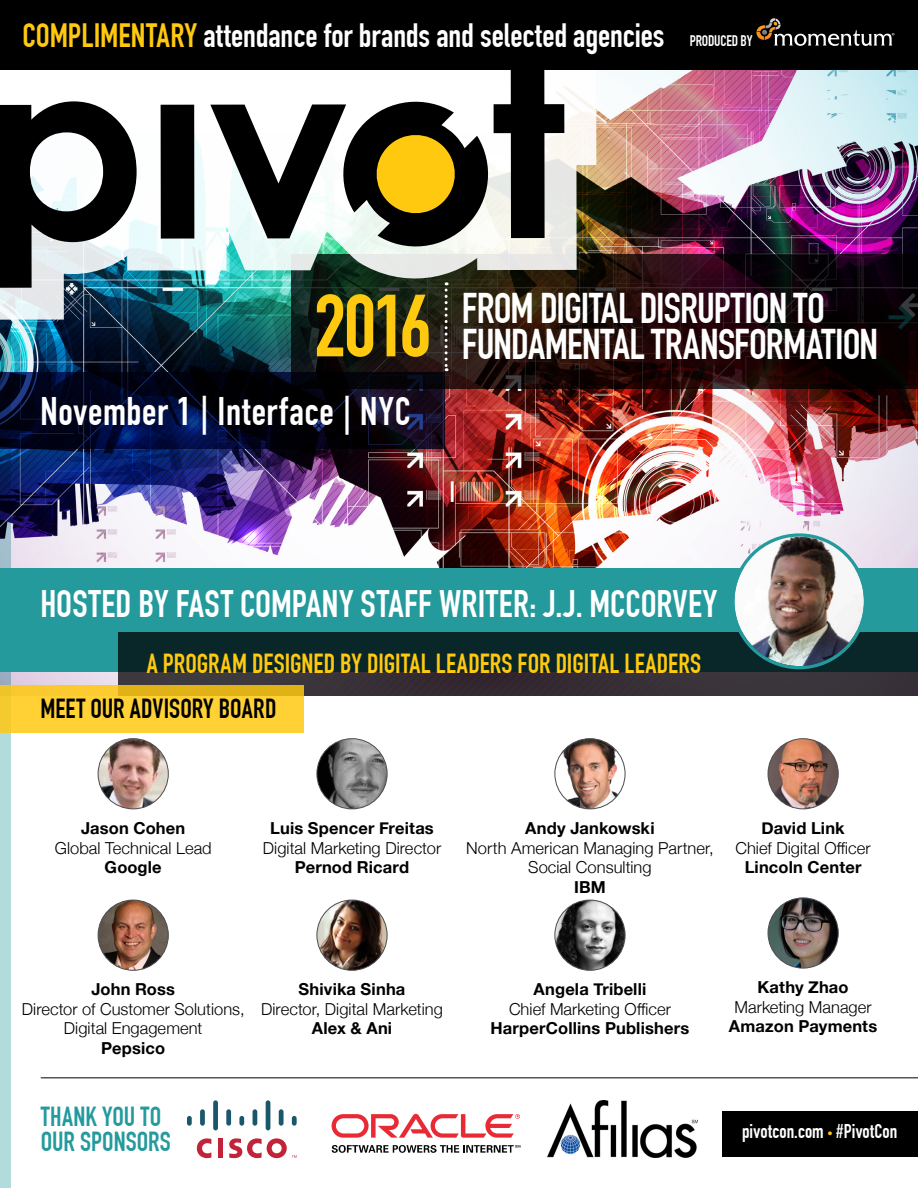
<style>
.page{position:relative;width:918px;height:1188px;background:#fff}
.page>*{position:absolute;margin:0;border:0;box-sizing:border-box;transform-origin:0 0}
.t1{font:700 42px/36px "DIN Condensed";letter-spacing:-.02em;color:#fff}
.t2{font:700 39px "DIN Condensed";letter-spacing:.015em;color:#fff}
.t3{font:700 37.5px "DIN Condensed";letter-spacing:.005em;color:#fff}
.t4{font:700 33px "DIN Condensed";letter-spacing:-.005em;color:#fff}
.t5{font:700 27px "DIN Condensed";color:#ffc910}
.t6{font:700 27px/25.5px "DIN Condensed";letter-spacing:.005em;color:#249a9c}
.t7{font:700 27px "DIN Condensed";letter-spacing:.005em;color:#000}
.t8{font:700 19.5px "DIN Condensed";letter-spacing:.005em;color:#fff}
.t9{font:300 16.5px/19.5px "Helvetica Neue";letter-spacing:.005em;color:#000;text-align:center}
.t10{font:700 16.5px "Helvetica Neue";letter-spacing:.01em;color:#000}
.t11{font:700 15px "DIN Condensed";letter-spacing:-.01em;color:#fff}
.s1{color:#ffc910}
.s2{font-size:86.7px;color:#ffc910}
.s3{font-size:10.5px;color:#ffc910}
</style>
<div class="page">
<img style="left:11px;top:70px;width:907px;height:615px">
<svg style="left:0;top:371px;width:11px;height:817px;background:#98bcc6"></svg>
<svg style="left:292px;top:254px;width:626px;height:135px;background:#19070a"></svg>
<svg style="left:0;top:372px;width:445px;height:76px;background:#04071e"></svg>
<img style="left:580px;top:70px;width:33px;height:217px">
<div style="left:0;top:0;width:918px;height:70px;background:#000"></div>
<svg style="left:756px;top:18px;width:138px;height:28px"></svg>
<img style="left:0;top:70px;width:580px;height:301px">
<img style="left:98px;top:739px;width:70px;height:70px;border-radius:35px">
<div style="left:98px;top:738px;width:71px;height:71px;border:1px solid #4d4d4f;border-radius:50%"></div>
<img style="left:317px;top:739px;width:70px;height:70px;border-radius:35px">
<div style="left:317px;top:738px;width:70px;height:71px;border:1px solid #4d4d4f;border-radius:50%"></div>
<img style="left:555px;top:739px;width:70px;height:70px;border-radius:35px">
<div style="left:555px;top:738px;width:70px;height:71px;border:1px solid #4d4d4f;border-radius:50%"></div>
<img style="left:768px;top:739px;width:70px;height:70px;border-radius:35px">
<div style="left:768px;top:738px;width:70px;height:71px;border:1px solid #4d4d4f;border-radius:50%"></div>
<img style="left:98px;top:900px;width:70px;height:70px;border-radius:35px">
<div style="left:98px;top:900px;width:71px;height:71px;border:1px solid #4d4d4f;border-radius:50%"></div>
<img style="left:317px;top:900px;width:70px;height:70px;border-radius:35px">
<div style="left:317px;top:900px;width:70px;height:71px;border:1px solid #4d4d4f;border-radius:50%"></div>
<img style="left:555px;top:900px;width:70px;height:70px;border-radius:35px">
<div style="left:555px;top:900px;width:70px;height:71px;border:1px solid #4d4d4f;border-radius:50%"></div>
<img style="left:768px;top:898px;width:70px;height:70px;border-radius:35px">
<div style="left:768px;top:898px;width:70px;height:70px;border:1px solid #4d4d4f;border-radius:50%"></div>
<div style="left:0;top:568px;width:918px;height:104px;background:#249a9c"></div>
<svg style="left:118px;top:632px;width:800px;height:64px;background:#1a2a2e"></svg>
<img style="left:735px;top:537px;width:129px;height:129px;border-radius:65px">
<div style="left:731px;top:533px;width:136px;height:136px;border:3px solid #249a9c;border-radius:50%"></div>
<svg style="left:0;top:685px;width:304px;height:48px;background:#f9cb2f"></svg>
<div style="left:722px;top:1111px;width:196px;height:45px;background:#000"></div>
<div style="left:218px;top:1139px;width:5px;height:19px;background:#c32339"></div>
<svg style="left:197px;top:1138px;width:14px;height:20px"></svg>
<svg style="left:229px;top:1138px;width:68px;height:20px"></svg>
<div style="left:187px;top:1116px;width:5px;height:10px;background:#1b576b;border-radius:2px"></div>
<div style="left:200px;top:1109px;width:5px;height:17px;background:#1b576b;border-radius:2px"></div>
<div style="left:213px;top:1100px;width:5px;height:30px;background:#1b576b;border-radius:2px"></div>
<div style="left:226px;top:1109px;width:5px;height:17px;background:#1b576b;border-radius:2px"></div>
<div style="left:239px;top:1116px;width:5px;height:10px;background:#1b576b;border-radius:2px"></div>
<hr style="left:253px;top:1109px;width:4px;height:17px;background:#1b576b;border-radius:2px">
<hr style="left:266px;top:1100px;width:4px;height:30px;background:#1b576b;border-radius:2px">
<div style="left:279px;top:1109px;width:5px;height:17px;background:#1b576b;border-radius:2px"></div>
<div style="left:292px;top:1116px;width:5px;height:10px;background:#1b576b;border-radius:2px"></div>
<img style="left:547px;top:1101px;width:151px;height:57px">
<svg style="left:332px;top:1114px;width:188px;height:24px"></svg>
<svg style="left:332px;top:1145px;width:188px;height:8px"></svg>
<hr style="left:41px;top:1077px;width:877px;height:1px;background:#000">
<h3 class="t4" style="left:22px;top:16px;width:644px"><span class="s1">COMPLIMENTARY</span> attendance for brands and selected agencies</h3>
<p class="t11" style="left:690px;top:32px;width:64px">PRODUCED BY</p>
<h1 class="t1" style="left:314px;top:290px;width:566px;text-indent:148px">FROM DIGITAL DISRUPTION TO<br><span class="s2">2016</span> FUNDAMENTAL TRANSFORMATION</h1>
<h2 class="t2" style="left:40px;top:389px;width:372px">November 1 | Interface | NYC</h2>
<h3 class="t3" style="left:41px;top:582px;width:678px">HOSTED BY FAST COMPANY STAFF WRITER: J.J. MCCORVEY</h3>
<h3 class="t5" style="left:147px;top:648px;width:556px">A PROGRAM DESIGNED BY DIGITAL LEADERS FOR DIGITAL LEADERS</h3>
<h3 class="t7" style="left:40px;top:692px;width:238px">MEET OUR ADVISORY BOARD</h3>
<p class="t10" style="left:81px;top:815px;width:106px">Jason Cohen</p>
<p class="t9" style="left:55px;top:837px;width:158px">Global Technical Lead</p>
<p class="t10" style="left:105px;top:854px;width:59px">Google</p>
<p class="t10" style="left:270px;top:815px;width:165px">Luis Spencer Freitas</p>
<p class="t9" style="left:263px;top:837px;width:180px">Digital Marketing Director</p>
<p class="t10" style="left:295px;top:854px;width:116px">Pernod Ricard</p>
<p class="t10" style="left:525px;top:815px;width:131px">Andy Jankowski</p>
<p class="t9" style="left:466px;top:837px;width:249px">North American Managing Partner,<br>Social Consulting</p>
<p class="t10" style="left:574px;top:874px;width:33px">IBM</p>
<p class="t10" style="left:762px;top:815px;width:85px">David Link</p>
<p class="t9" style="left:735px;top:837px;width:137px">Chief Digital Officer</p>
<p class="t10" style="left:745px;top:854px;width:118px">Lincoln Center</p>
<p class="t10" style="left:91px;top:977px;width:85px">John Ross</p>
<p class="t9" style="left:22px;top:998px;width:224px">Director of Customer Solutions,<br>Digital Engagement</p>
<p class="t10" style="left:101px;top:1035px;width:65px">Pepsico</p>
<p class="t10" style="left:299px;top:977px;width:108px">Shivika Sinha</p>
<p class="t9" style="left:261px;top:998px;width:183px">Director, Digital Marketing</p>
<p class="t10" style="left:312px;top:1016px;width:82px">Alex &amp; Ani</p>
<h3 class="t6" style="left:41px;top:1104px;width:132px">THANK YOU TO<br>OUR SPONSORS</h3>
<p class="t10" style="left:534px;top:977px;width:114px">Angela Tribelli</p>
<p class="t9" style="left:509px;top:998px;width:163px">Chief Marketing Officer</p>
<p class="t10" style="left:491px;top:1016px;width:200px">HarperCollins Publishers</p>
<p class="t10" style="left:758px;top:974px;width:92px">Kathy Zhao</p>
<p class="t9" style="left:734px;top:996px;width:139px">Marketing Manager</p>
<p class="t10" style="left:729px;top:1013px;width:150px">Amazon Payments</p>
<p class="t8" style="left:742px;top:1120px;width:157px">pivotcon.com <span class="s3">•</span> #PivotCon</p>
</div>
